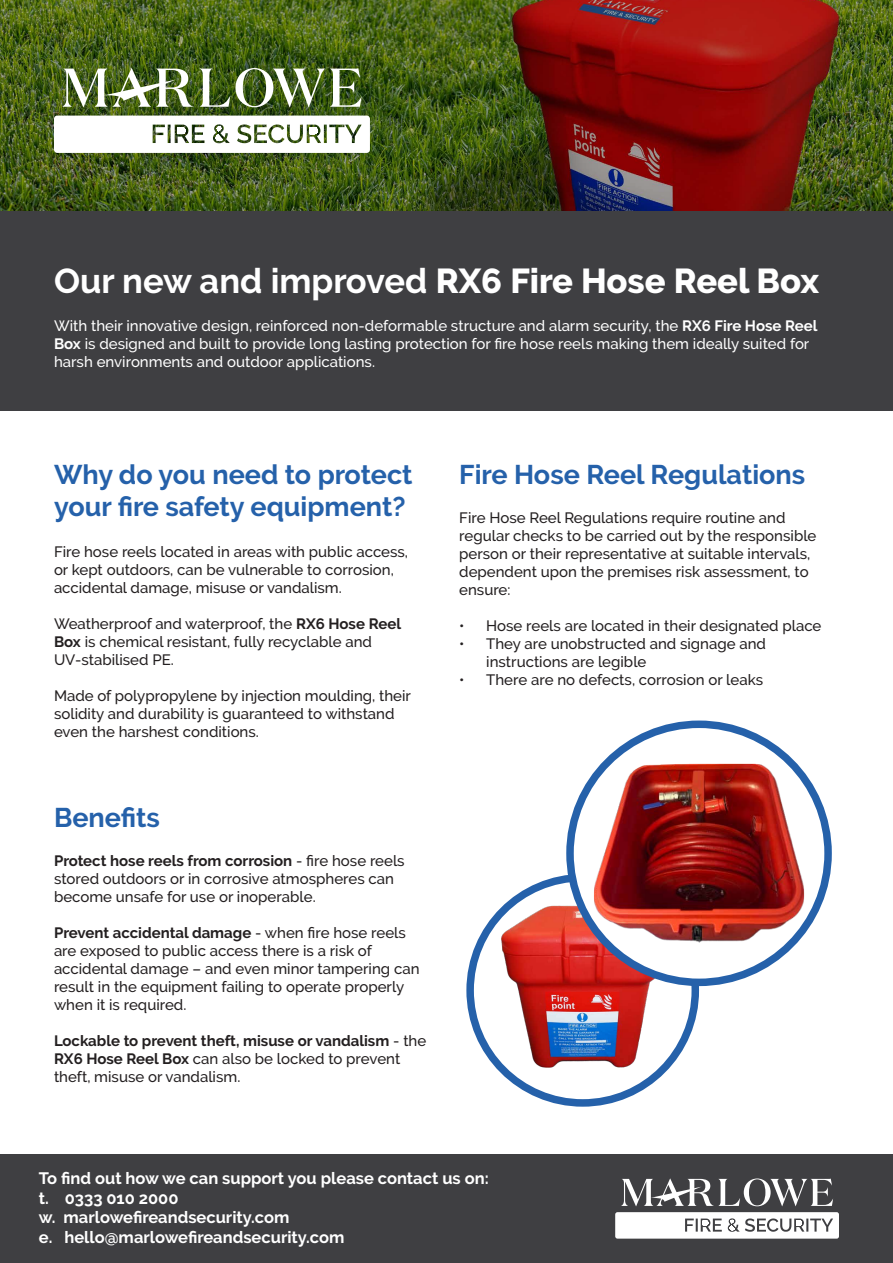
<style>
.page{position:relative;width:893px;height:1263px;background:#fff}
.page>*{position:absolute;margin:0;border:0;box-sizing:border-box;transform-origin:0 0}
.t1{font:800 34.5px "Raleway";color:#fff}
.t2{font:700 27px/32.4px "Raleway";color:#2561aa}
.t3{font:700 16.5px/19.8px "Raleway";color:#fff}
.t4{font:500 15px/18px "Raleway";color:#231f20}
.t5{font:500 15px/18px "Raleway";color:#fff}
.t6{font:700 15px/18px "Raleway";color:#231f20}
.s1{font-weight:700}
.s2{font-weight:500}
</style>
<div class="page">
<img style="left:0;top:0;width:893px;height:211px">
<div style="left:0;top:211px;width:893px;height:199px;background:#3f3f42"></div>
<div style="left:0;top:1155px;width:893px;height:108px;background:#3f3f42"></div>
<img style="left:62px;top:68px;width:300px;height:39px">
<svg style="left:54px;top:116px;width:316px;height:37px"></svg>
<svg style="left:621px;top:1178px;width:212px;height:28px"></svg>
<svg style="left:615px;top:1212px;width:224px;height:26px;background:#e7e7e7"></svg>
<svg style="left:470px;top:878px;width:225px;height:225px"></svg>
<img style="left:501px;top:905px;width:163px;height:163px">
<div style="left:466px;top:874px;width:233px;height:233px;border:8px solid #2561aa;border-radius:50%"></div>
<svg style="left:570px;top:724px;width:258px;height:258px"></svg>
<img style="left:594px;top:764px;width:210px;height:179px">
<div style="left:566px;top:720px;width:266px;height:266px;border:8px solid #2561aa;border-radius:50%"></div>
<h1 class="t1" style="left:54px;top:261px;width:767px"><span class="s1">Our new and improved</span> RX6 Fire Hose Reel Box</h1>
<p class="t5" style="left:54px;top:316px;width:765px">With their innovative design, reinforced non-deformable structure and alarm security, the <span class="s1">RX6 Fire Hose Reel<br>Box</span> is designed and built to provide long lasting protection for fire hose reels making them ideally suited for harsh environments and outdoor applications.</p>
<h2 class="t2" style="left:54px;top:458px;width:360px">Why do you need to protect your fire safety equipment?</h2>
<p class="t4" style="left:54px;top:542px;width:356px">Fire hose reels located in areas with public access, or kept outdoors, can be vulnerable to corrosion, accidental damage, misuse or vandalism.</p>
<p class="t4" style="left:54px;top:614px;width:349px">Weatherproof and waterproof, the <span class="s1">RX6 Hose Reel<br>Box</span> is chemical resistant, fully recyclable and<br>UV-stabilised PE.</p>
<p class="t4" style="left:54px;top:686px;width:359px">Made of polypropylene by injection moulding, their solidity and durability is guaranteed to withstand even the harshest conditions.</p>
<h2 class="t2" style="left:54px;top:801px;width:108px">Benefits</h2>
<p class="t4" style="left:54px;top:852px;width:352px"><span class="s1">Protect hose reels from corrosion</span> - fire hose reels stored outdoors or in corrosive atmospheres can become unsafe for use or inoperable.</p>
<p class="t4" style="left:54px;top:924px;width:367px"><span class="s1">Prevent accidental damage</span> - when fire hose reels are exposed to public access there is a risk of accidental damage – and even minor tampering can result in the equipment failing to operate properly when it is required.</p>
<p class="t6" style="left:54px;top:1032px;width:374px">Lockable to prevent theft, misuse or vandalism <span class="s2">- the<br></span>RX6 Hose Reel Box <span class="s2">can also be locked to prevent theft, misuse or vandalism.</span></p>
<h2 class="t2" style="left:459px;top:458px;width:348px">Fire Hose Reel Regulations</h2>
<p class="t4" style="left:459px;top:509px;width:359px">Fire Hose Reel Regulations require routine and regular checks to be carried out by the responsible person or their representative at suitable intervals, dependent upon the premises risk assessment, to ensure:</p>
<p class="t4" style="left:459px;top:617px;width:364px">• Hose reels are located in their designated place</p>
<p class="t4" style="left:486px;top:635px;width:281px;text-indent:-27px">• They are unobstructed and signage and instructions are legible</p>
<p class="t4" style="left:459px;top:671px;width:305px">• There are no defects, corrosion or leaks</p>
<p class="t3" style="left:39px;top:1168px;width:451px">To find out how we can support you please contact us on: t. 0333 010 2000<br>w. marlowefireandsecurity.com<br>e. hello@marlowefireandsecurity.com</p>
</div>
